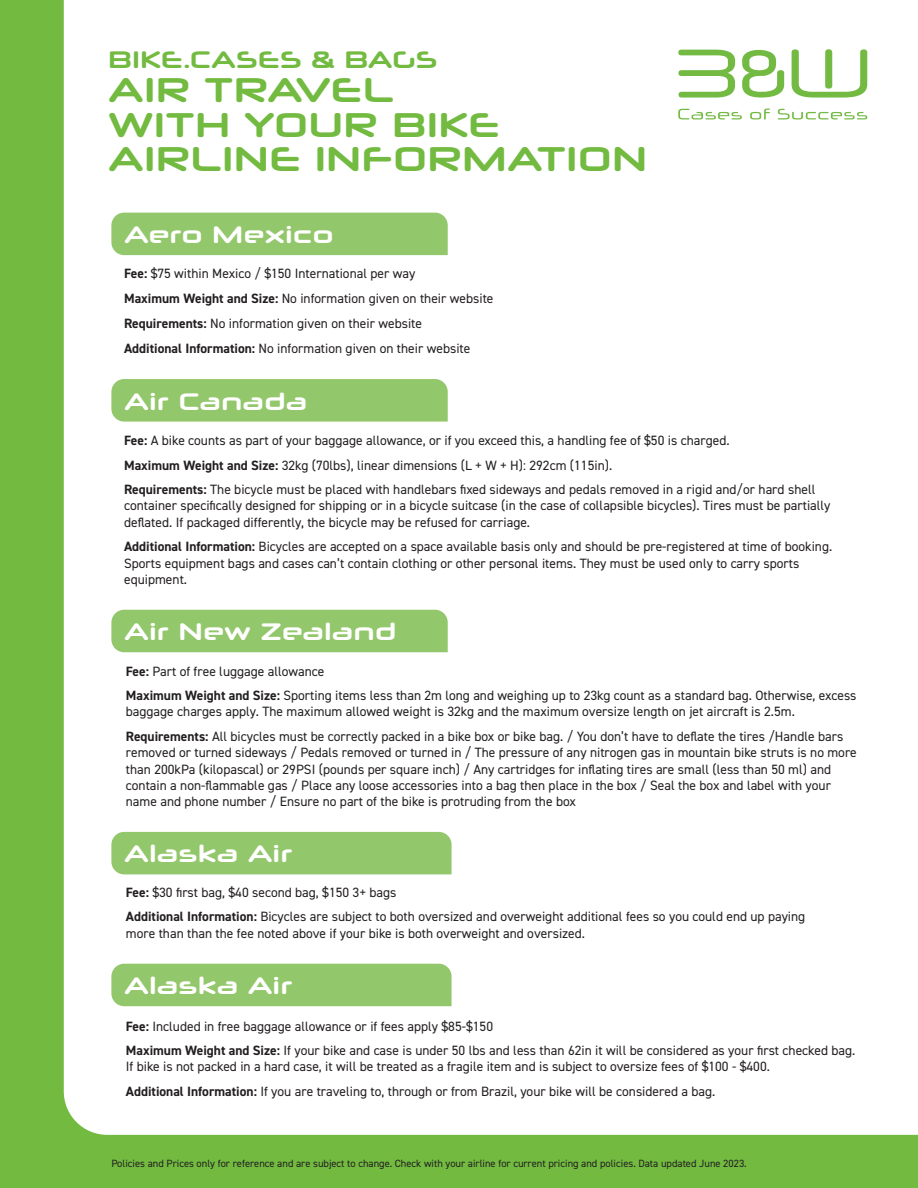
<style>
.page{position:relative;width:918px;height:1188px;background:#72ba40}
.page>*{position:absolute;margin:0;border:0;box-sizing:border-box;transform-origin:0 0}
.t1{font:700 34.5px/34.5px "Neuropol X Rg";letter-spacing:.005em;color:#72ba40}
.t2{font:700 24px "Neuropol X Rg";color:#fff}
.t3{font:700 24px "Neuropol X Rg";color:#72ba40}
.t4{font:13.5px/24.8px "DIN2014";color:#231f20}
.t5{font:10.5px "DIN2014";color:#231f20}
.s1{font-weight:700}
</style>
<div class="page">
<div style="left:64px;top:0;width:854px;height:1135px;background:#fff"></div>
<svg style="left:678px;top:109px;width:64px;height:10px"></svg>
<svg style="left:750px;top:108px;width:20px;height:12px"></svg>
<svg style="left:778px;top:109px;width:89px;height:10px"></svg>
<svg style="left:678px;top:50px;width:57px;height:48px"></svg>
<svg style="left:792px;top:49px;width:75px;height:49px"></svg>
<svg style="left:742px;top:50px;width:42px;height:48px"></svg>
<div style="left:111px;top:213px;width:337px;height:42px;background:#93c76b"></div>
<div style="left:111px;top:379px;width:337px;height:43px;background:#93c76b"></div>
<div style="left:111px;top:610px;width:337px;height:42px;background:#93c76b"></div>
<div style="left:111px;top:832px;width:341px;height:42px;background:#93c76b"></div>
<div style="left:111px;top:964px;width:341px;height:42px;background:#93c76b"></div>
<h2 class="t3" style="left:108px;top:47px;width:331px">BIKE.CASES &amp; BAGS</h2>
<h1 class="t1" style="left:108px;top:72px;width:541px">AIR TRAVEL<br>WITH YOUR BIKE<br>AIRLINE INFORMATION</h1>
<h2 class="t2" style="left:124px;top:222px;width:211px">Aero Mexico</h2>
<p class="t4" style="left:124px;top:262px;width:371px"><span class="s1">Fee:</span> $75 within Mexico / $150 International per way<br><span class="s1">Maximum Weight and Size:</span> No information given on their website <span class="s1">Requirements:</span> No information given on their website<br><span class="s1">Additional Information:</span> No information given on their website</p>
<h2 class="t2" style="left:124px;top:389px;width:185px">Air Canada</h2>
<p class="t4" style="left:124px;top:428px;width:693px"><span class="s1">Fee:</span> A bike counts as part of your baggage allowance, or if you exceed this, a handling fee of $50 is charged.<br><span class="s1">Maximum Weight and Size:</span> 32kg (70lbs), linear dimensions (L + W + H): 292cm (115in).<br><span class="s1">Requirements:</span> The bicycle must be placed with handlebars fixed sideways and pedals removed in a rigid and/or hard shell</p>
<p class="t4" style="left:124px;top:498px;width:708px;line-height:16.2px">container specifically designed for shipping or in a bicycle suitcase (in the case of collapsible bicycles). Tires must be partially deflated. If packaged differently, the bicycle may be refused for carriage.</p>
<p class="t4" style="left:124px;top:539px;width:710px;line-height:16.2px"><span class="s1">Additional Information:</span> Bicycles are accepted on a space available basis only and should be pre-registered at time of booking.<br>Sports equipment bags and cases can’t contain clothing or other personal items. They must be used only to carry sports equipment.</p>
<h2 class="t2" style="left:124px;top:619px;width:274px">Air New Zealand</h2>
<p class="t4" style="left:126px;top:659px;width:732px"><span class="s1">Fee:</span> Part of free luggage allowance<br><span class="s1">Maximum Weight and Size:</span> Sporting items less than 2m long and weighing up to 23kg count as a standard bag. Otherwise, excess</p>
<p class="t4" style="left:126px;top:700px;width:719px">baggage charges apply. The maximum allowed weight is 32kg and the maximum oversize length on jet aircraft is 2.5m.<br><span class="s1">Requirements:</span> All bicycles must be correctly packed in a bike box or bike bag. / You don’t have to deflate the tires /Handle bars</p>
<p class="t4" style="left:126px;top:745px;width:733px;line-height:16.2px">removed or turned sideways / Pedals removed or turned in / The pressure of any nitrogen gas in mountain bike struts is no more than 200kPa (kilopascal) or 29PSI (pounds per square inch) / Any cartridges for inflating tires are small (less than 50 ml) and contain a non-flammable gas / Place any loose accessories into a bag then place in the box / Seal the box and label with your name and phone number / Ensure no part of the bike is protruding from the box</p>
<h2 class="t2" style="left:124px;top:841px;width:170px">Alaska Air</h2>
<p class="t4" style="left:126px;top:880px;width:681px"><span class="s1">Fee:</span> $30 first bag, $40 second bag, $150 3+ bags<br><span class="s1">Additional Information:</span> Bicycles are subject to both oversized and overweight additional fees so you could end up paying</p>
<p class="t4" style="left:126px;top:921px;width:461px">more than than the fee noted above if your bike is both overweight and oversized.</p>
<h2 class="t2" style="left:124px;top:973px;width:170px">Alaska Air</h2>
<p class="t4" style="left:126px;top:1014px;width:731px"><span class="s1">Fee:</span> Included in free baggage allowance or if fees apply $85-$150<br><span class="s1">Maximum Weight and Size:</span> If your bike and case is under 50 lbs and less than 62in it will be considered as your first checked bag.</p>
<p class="t4" style="left:126px;top:1055px;width:646px">If bike is not packed in a hard case, it will be treated as a fragile item and is subject to oversize fees of $100 - $400.<br><span class="s1">Additional Information:</span> If you are traveling to, through or from Brazil, your bike will be considered a bag.</p>
<p class="t5" style="left:111px;top:1158px;width:637px">Policies and Prices only for reference and are subject to change. Check with your airline for current pricing and policies. Data updated June 2023.</p>
</div>
